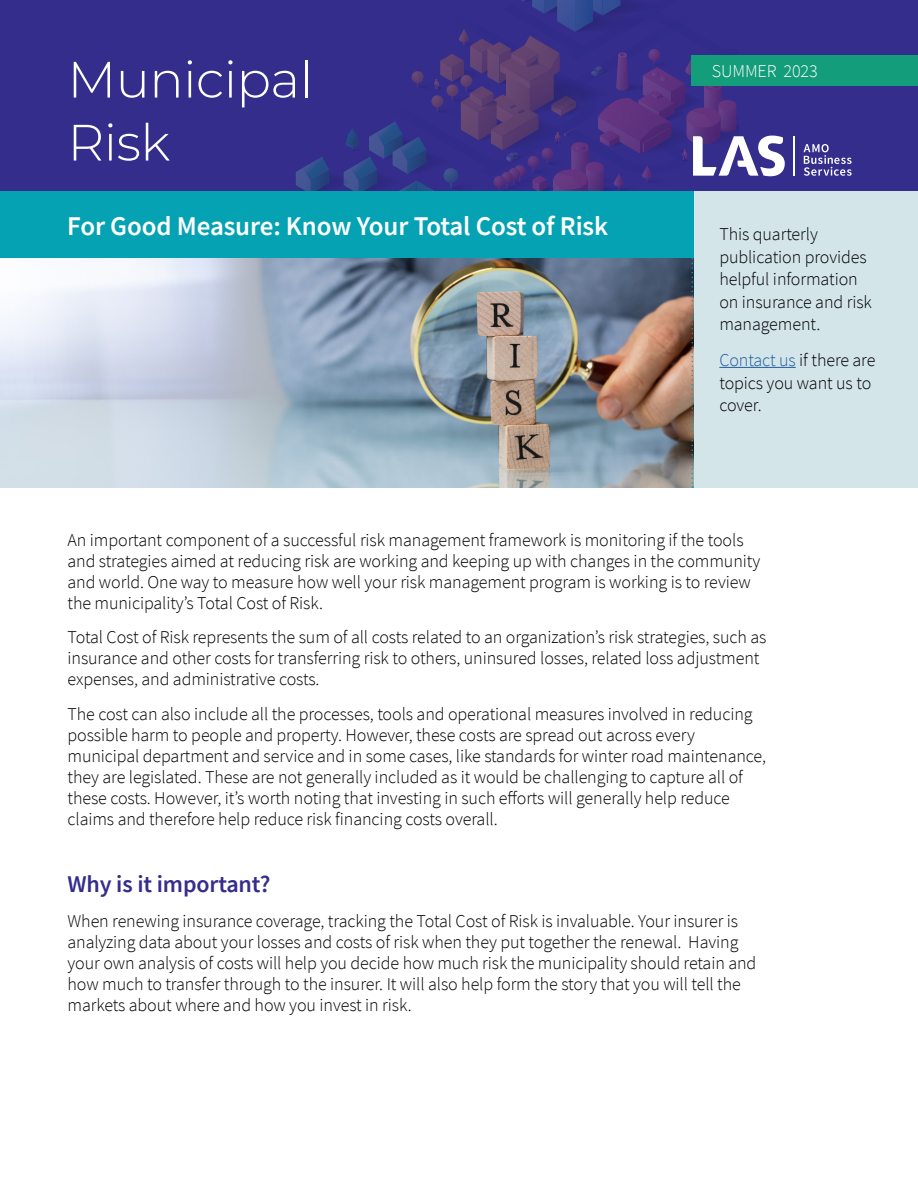
<style>
.page{position:relative;width:918px;height:1188px;background:#fff}
.page>*{position:absolute;margin:0;border:0;box-sizing:border-box;transform-origin:0 0}
.Bodytext{font:300 51px/63px "Montserrat";letter-spacing:-.01em;color:#fff}
.Bodytext-2{font:600 27px "Source Sans Pro";letter-spacing:-.005em;color:#fff}
.heading{font:600 24px "Source Sans Pro";letter-spacing:-.005em;color:#342d8c}
.Bodytext-3{font:300 18px/21px "Source Sans Pro";letter-spacing:-.005em;color:#000}
.Bodytext-4{font:300 18px "Source Sans Pro";letter-spacing:-.005em;color:#fff}
.s1{color:#215e9e}
</style>
<div class="page">
<div style="left:0;top:0;width:918px;height:192px;background:#342d8c"></div>
<svg style="left:804px;top:144px;width:48px;height:32px"></svg>
<hr style="left:794px;top:136px;width:1px;height:40px;background:#fff">
<div style="left:693px;top:192px;width:225px;height:296px;background:#d3e5e9"></div>
<img style="left:296px;top:0;width:489px;height:488px">
<div style="left:692px;top:55px;width:226px;height:30px;background:#149d7a"></div>
<div style="left:0;top:192px;width:693px;height:66px;background:#04a2b3"></div>
<hr style="left:719px;top:367px;width:77px;height:1px;background:#215e9e">
<p class="Bodytext" style="left:68px;top:46px;width:247px">Municipal<br>Risk</p>
<p class="Bodytext-4" style="left:712px;top:60px;width:107px">SUMMER 2023</p>
<p class="Bodytext-2" style="left:67px;top:208px;width:543px">For Good Measure: Know Your Total Cost of Risk</p>
<p class="Bodytext-3" style="left:719px;top:223px;width:154px;line-height:22.5px">This quarterly publication provides helpful information on insurance and risk management.</p>
<p class="Bodytext-3" style="left:719px;top:349px;width:158px;line-height:22.5px"><span class="s1">Contact us</span> if there are topics you want us to cover.</p>
<p class="Bodytext-3" style="left:68px;top:529px;width:694px">An important component of a successful risk management framework is monitoring if the tools and strategies aimed at reducing risk are working and keeping up with changes in the community and world. One way to measure how well your risk management program is working is to review the municipality’s Total Cost of Risk.</p>
<p class="Bodytext-3" style="left:68px;top:627px;width:700px">Total Cost of Risk represents the sum of all costs related to an organization’s risk strategies, such as insurance and other costs for transferring risk to others, uninsured losses, related loss adjustment expenses, and administrative costs.</p>
<p class="Bodytext-3" style="left:68px;top:703px;width:700px">The cost can also include all the processes, tools and operational measures involved in reducing possible harm to people and property. However, these costs are spread out across every municipal department and service and in some cases, like standards for winter road maintenance, they are legislated. These are not generally included as it would be challenging to capture all of these costs. However, it’s worth noting that investing in such efforts will generally help reduce claims and therefore help reduce risk financing costs overall.</p>
<p class="heading" style="left:68px;top:868px;width:204px">Why is it important?</p>
<p class="Bodytext-3" style="left:68px;top:910px;width:690px">When renewing insurance coverage, tracking the Total Cost of Risk is invaluable. Your insurer is analyzing data about your losses and costs of risk when they put together the renewal. Having your own analysis of costs will help you decide how much risk the municipality should retain and how much to transfer through to the insurer. It will also help form the story that you will tell the markets about where and how you invest in risk.</p>
</div>
